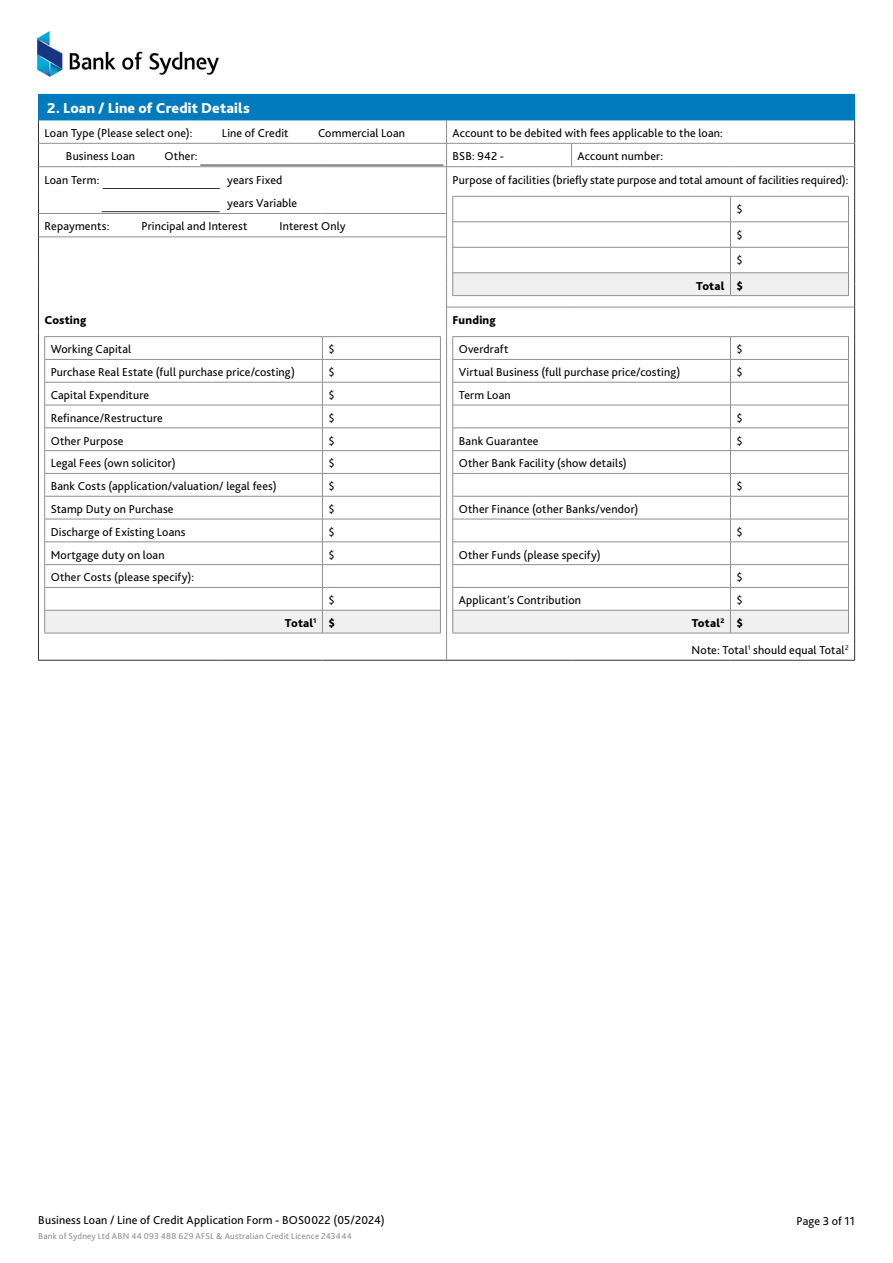
<style>
.page{position:relative;width:893px;height:1263px;background:#fff}
.page>*{position:absolute;margin:0;border:0;box-sizing:border-box;transform-origin:0 0}
.t1{font:800 15px "Bliss 2";letter-spacing:.01em;color:#fff}
.t2{font:12px/25.5px "Bliss 2";letter-spacing:.015em;color:#000;text-align:justify}
.t3{font:800 12px/22.8px "Bliss 2";letter-spacing:.015em;color:#000;text-align:right}
.t4{font:9px "Bliss 2";letter-spacing:.025em;color:#8d9090}
.s1{font-weight:400}
</style>
<div class="page">
<img style="left:37px;top:32px;width:182px;height:45px">
<div style="left:38px;top:94px;width:817px;height:26px;background:#027bbe"></div>
<hr style="left:38px;top:330px;width:1px;height:330px;background:#333">
<hr style="left:854px;top:330px;width:1px;height:330px;background:#333">
<hr style="left:38px;top:660px;width:183px;height:1px;background:#333">
<hr style="left:221px;top:660px;width:101px;height:1px;background:#333">
<hr style="left:322px;top:660px;width:125px;height:1px;background:#333">
<hr style="left:447px;top:660px;width:125px;height:1px;background:#333">
<hr style="left:572px;top:660px;width:158px;height:1px;background:#333">
<hr style="left:730px;top:660px;width:125px;height:1px;background:#333">
<hr style="left:39px;top:143px;width:182px;height:1px;background:#8d9090">
<hr style="left:221px;top:143px;width:101px;height:1px;background:#8d9090">
<hr style="left:322px;top:143px;width:125px;height:1px;background:#8d9090">
<hr style="left:39px;top:166px;width:182px;height:1px;background:#8d9090">
<hr style="left:221px;top:166px;width:101px;height:1px;background:#8d9090">
<hr style="left:322px;top:166px;width:125px;height:1px;background:#8d9090">
<hr style="left:39px;top:213px;width:182px;height:1px;background:#8d9090">
<hr style="left:221px;top:213px;width:101px;height:1px;background:#8d9090">
<hr style="left:322px;top:213px;width:125px;height:1px;background:#8d9090">
<hr style="left:39px;top:237px;width:182px;height:1px;background:#8d9090">
<hr style="left:221px;top:237px;width:101px;height:1px;background:#8d9090">
<hr style="left:322px;top:237px;width:125px;height:1px;background:#8d9090">
<hr style="left:446px;top:330px;width:1px;height:330px;background:#8d9090">
<svg style="left:38px;top:121px;width:1px;height:209px"></svg>
<hr style="left:38px;top:120px;width:183px;height:1px;background:#027bbe">
<hr style="left:221px;top:120px;width:101px;height:1px;background:#027bbe">
<hr style="left:322px;top:120px;width:125px;height:1px;background:#027bbe">
<svg style="left:446px;top:120px;width:409px;height:210px"></svg>
<hr style="left:453px;top:295px;width:277px;height:1px;background:#8d9090">
<hr style="left:730px;top:295px;width:119px;height:1px;background:#8d9090">
<hr style="left:44px;top:336px;width:278px;height:1px;background:#8d9090">
<hr style="left:322px;top:336px;width:119px;height:1px;background:#8d9090">
<svg style="left:44px;top:337px;width:397px;height:296px"></svg>
<hr style="left:44px;top:633px;width:278px;height:1px;background:#8d9090">
<hr style="left:322px;top:633px;width:119px;height:1px;background:#8d9090">
<hr style="left:453px;top:336px;width:277px;height:1px;background:#8d9090">
<hr style="left:730px;top:336px;width:119px;height:1px;background:#8d9090">
<svg style="left:452px;top:337px;width:397px;height:296px"></svg>
<hr style="left:453px;top:633px;width:277px;height:1px;background:#8d9090">
<hr style="left:730px;top:633px;width:119px;height:1px;background:#8d9090">
<hr style="left:200px;top:165px;width:243px;height:1px;background:#333">
<hr style="left:103px;top:188px;width:117px;height:1px;background:#333">
<hr style="left:102px;top:211px;width:118px;height:1px;background:#333">
<p class="t1" style="left:47px;top:98px;width:204px">2. Loan / Line of Credit Details</p>
<p class="t2" style="left:44px;top:120px;width:149px">Loan Type (Please select one):</p>
<p class="t2" style="left:222px;top:120px;width:68px">Line of Credit</p>
<p class="t2" style="left:318px;top:120px;width:89px">Commercial Loan</p>
<p class="t2" style="left:453px;top:120px;width:272px">Account to be debited with fees applicable to the loan:</p>
<p class="t2" style="left:66px;top:143px;width:71px">Business Loan</p>
<p class="t2" style="left:165px;top:143px;width:35px">Other:</p>
<p class="t2" style="left:453px;top:143px;width:53px">BSB: 942 -</p>
<p class="t2" style="left:578px;top:143px;width:87px">Account number:</p>
<p class="t2" style="left:44px;top:166px;width:56px">Loan Term:</p>
<p class="t2" style="left:227px;top:166px;width:57px">years Fixed</p>
<p class="t2" style="left:453px;top:166px;width:397px">Purpose of facilities (briefly state purpose and total amount of facilities required):</p>
<p class="t2" style="left:227px;top:190px;width:72px">years Variable</p>
<p class="t2" style="left:736px;top:196px;width:8px">$ $ $</p>
<p class="t3" style="left:696px;top:274px;width:49px">Total $</p>
<p class="t2" style="left:44px;top:213px;width:66px">Repayments:</p>
<p class="t2" style="left:141px;top:213px;width:107px">Principal and Interest</p>
<p class="t2" style="left:279px;top:213px;width:68px">Interest Only</p>
<p class="t3" style="left:44px;top:308px;width:43px">Costing</p>
<p class="t3" style="left:453px;top:308px;width:45px">Funding</p>
<p class="t2" style="left:51px;top:336px;width:82px">Working Capital</p>
<p class="t2" style="left:328px;top:336px;width:8px">$</p>
<p class="t2" style="left:51px;top:359px;width:246px">Purchase Real Estate (full purchase price/costing)</p>
<p class="t2" style="left:328px;top:359px;width:8px">$</p>
<p class="t2" style="left:51px;top:382px;width:100px">Capital Expenditure</p>
<p class="t2" style="left:328px;top:382px;width:8px">$</p>
<p class="t2" style="left:51px;top:405px;width:114px">Refinance/Restructure</p>
<p class="t2" style="left:328px;top:405px;width:8px">$</p>
<p class="t2" style="left:51px;top:428px;width:74px">Other Purpose</p>
<p class="t2" style="left:328px;top:428px;width:8px">$</p>
<p class="t2" style="left:51px;top:450px;width:127px">Legal Fees (own solicitor)</p>
<p class="t2" style="left:328px;top:450px;width:8px">$</p>
<p class="t2" style="left:51px;top:473px;width:227px">Bank Costs (application/valuation/ legal fees)</p>
<p class="t2" style="left:328px;top:473px;width:8px">$</p>
<p class="t2" style="left:51px;top:496px;width:124px">Stamp Duty on Purchase</p>
<p class="t2" style="left:328px;top:496px;width:8px">$</p>
<p class="t2" style="left:51px;top:519px;width:136px">Discharge of Existing Loans</p>
<p class="t2" style="left:328px;top:519px;width:8px">$</p>
<p class="t2" style="left:51px;top:542px;width:115px">Mortgage duty on loan</p>
<p class="t2" style="left:328px;top:542px;width:8px">$</p>
<p class="t2" style="left:51px;top:564px;width:145px">Other Costs (please specify):</p>
<p class="t3" style="left:285px;top:589px;width:52px"><span class="s1">$<br></span>Total<sup>1</sup> $</p>
<p class="t2" style="left:459px;top:336px;width:51px">Overdraft</p>
<p class="t2" style="left:736px;top:336px;width:8px">$</p>
<p class="t2" style="left:459px;top:359px;width:223px">Virtual Business (full purchase price/costing)</p>
<p class="t2" style="left:736px;top:359px;width:8px">$</p>
<p class="t2" style="left:459px;top:382px;width:54px">Term Loan</p>
<p class="t2" style="left:736px;top:405px;width:8px">$</p>
<p class="t2" style="left:459px;top:428px;width:81px">Bank Guarantee</p>
<p class="t2" style="left:736px;top:428px;width:8px">$</p>
<p class="t2" style="left:459px;top:450px;width:170px">Other Bank Facility (show details)</p>
<p class="t2" style="left:736px;top:473px;width:8px">$</p>
<p class="t2" style="left:459px;top:496px;width:181px">Other Finance (other Banks/vendor)</p>
<p class="t2" style="left:736px;top:519px;width:8px">$</p>
<p class="t2" style="left:459px;top:542px;width:144px">Other Funds (please specify)</p>
<p class="t2" style="left:736px;top:564px;width:8px">$</p>
<p class="t2" style="left:459px;top:587px;width:124px">Applicant’s Contribution</p>
<p class="t3" style="left:692px;top:589px;width:53px"><span class="s1">$<br></span>Total<sup>2</sup> $</p>
<p class="t2" style="left:692px;top:637px;width:158px">Note: Total<sup>1</sup> should equal Total<sup>2</sup></p>
<p class="t2" style="left:38px;top:1207px;width:348px">Business Loan / Line of Credit Application Form - BOS0022 (05/2024)</p>
<p class="t2" style="left:796px;top:1208px;width:60px">Page 3 of 11</p>
<p class="t4" style="left:38px;top:1230px;width:315px">Bank of Sydney Ltd ABN 44 093 488 629 AFSL &amp; Australian Credit Licence 243444</p>
</div>
